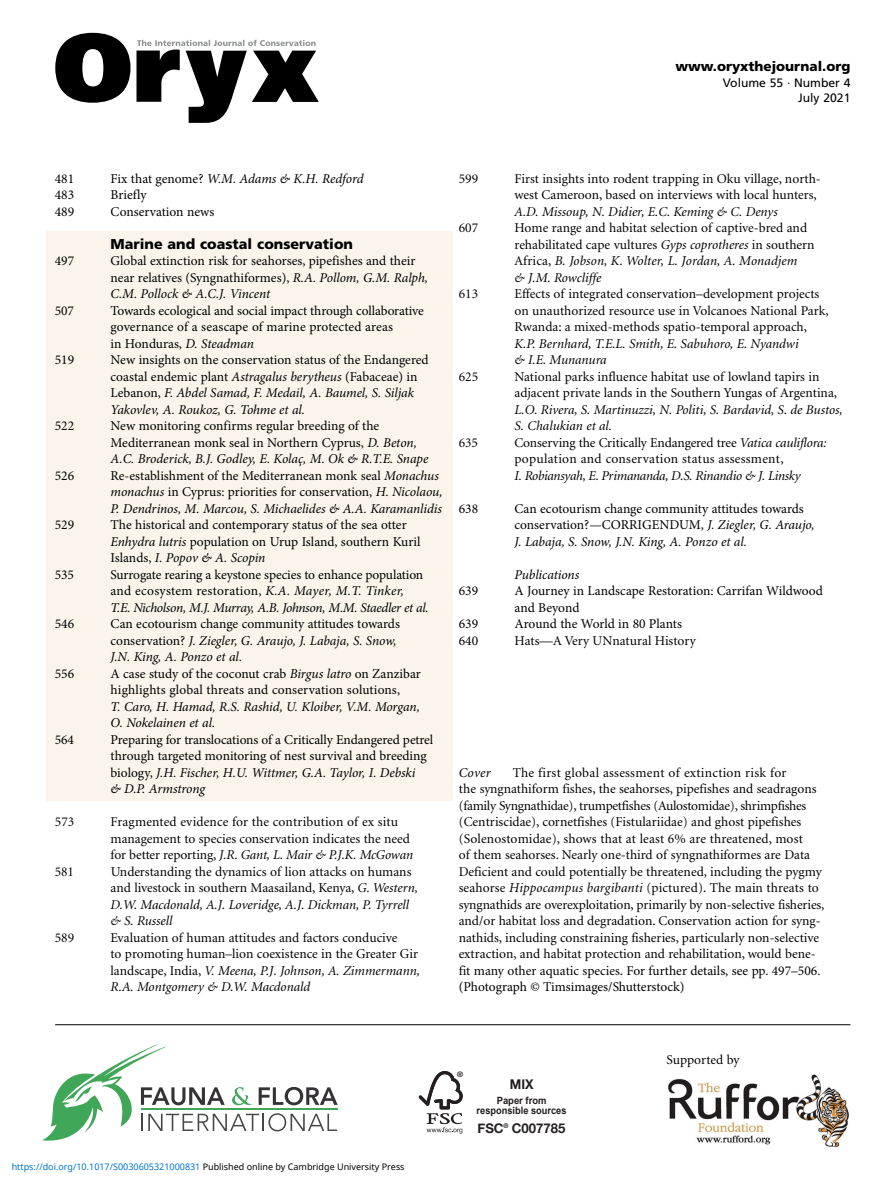
<style>
.page{position:relative;width:893px;height:1191px;background:#fff}
.page>*{position:absolute;margin:0;border:0;box-sizing:border-box;transform-origin:0 0}
.t1{font:900 14.25px "Frutiger";color:#000}
.t2{font:13.5px/16.5px "Minion";color:#000}
.t3{font:13.5px/16.5px "Minion Pro";color:#000}
.t4{font:italic 13.5px/16.5px "Minion Pro";letter-spacing:-.01em;color:#000}
.t5{font:italic 13.5px/16.5px "Minion";color:#000}
.t6{font:13.5px/16.5px "Minion";letter-spacing:.02em;color:#000}
.t7{font:italic 13.5px "Minion";letter-spacing:-.02em;color:#000}
.t8{font:900 13.5px "Frutiger";color:#000}
.t9{font:700 13.5px "Helvetica Neue";color:#231f20}
.t10{font:700 13.35px "Helvetica Neue";color:#231f20;scale:.95 1}
.t11{font:12.15px/14.5px "Frutiger";color:#000;text-align:right}
.t12{font:700 10.05px/9.9px "Arial";color:#231f20;text-align:center;scale:.95 1}
.t13{font:9px "Noto Sans";color:#0172cf}
.t14{font:700 7.5px "Helvetica Neue";color:#231f20}
.s1{font-style:normal}
.s2{font-style:italic}
.s3{font-family:"Minion"}
.s4{color:#000}
.s5{font-size:13.35px}
</style>
<div class="page">
<div style="left:46px;top:231px;width:407px;height:569px;background:#faf4eb"></div>
<hr style="left:55px;top:1024px;width:795px;height:1px;background:#000">
<svg style="left:55px;top:33px;width:75px;height:70px"></svg>
<svg style="left:136px;top:40px;width:183px;height:83px"></svg>
<svg style="left:42px;top:1044px;width:296px;height:97px"></svg>
<hr style="left:141px;top:1108px;width:197px;height:1px;background:#40a758">
<img style="left:668px;top:1074px;width:181px;height:74px">
<svg style="left:418px;top:1071px;width:45px;height:63px"></svg>
<p class="t8" style="left:675px;top:61px;width:177px">www.oryxthejournal.org</p>
<p class="t11" style="left:723px;top:77px;width:129px">Volume 55 · Number 4<br>July 2021</p>
<p class="t3" style="left:55px;top:171px;width:21px">481</p>
<p class="t4" style="left:111px;top:171px;width:255px"><span class="s1">Fix that genome?</span> W.M. Adams &amp; K.H. Redford</p>
<p class="t3" style="left:55px;top:188px;width:21px">483</p>
<p class="t3" style="left:111px;top:188px;width:38px">Briefly</p>
<p class="t3" style="left:55px;top:204px;width:21px">489</p>
<p class="t3" style="left:111px;top:204px;width:105px">Conservation news</p>
<p class="t1" style="left:111px;top:238px;width:244px">Marine and coastal conservation</p>
<p class="t3" style="left:55px;top:254px;width:21px">497</p>
<p class="t3" style="left:111px;top:254px;width:319px">Global extinction risk for seahorses, pipefishes and their near relatives (Syngnathiformes), <span class="s2">R.A. Pollom, G.M. Ralph,<br>C.M. Pollock &amp; A.C.J. Vincent</span></p>
<p class="t3" style="left:55px;top:303px;width:21px">507</p>
<p class="t3" style="left:111px;top:303px;width:315px">Towards ecological and social impact through collaborative governance of a seascape of marine protected areas<br>in Honduras, <span class="s2">D. Steadman</span></p>
<p class="t3" style="left:55px;top:353px;width:21px">519</p>
<p class="t3" style="left:111px;top:353px;width:320px">New insights on the conservation status of the Endangered coastal endemic plant <span class="s2">Astragalus berytheus</span> (Fabaceae) in Lebanon, <span class="s2">F. Abdel Samad, F. Medail, A. Baumel, S. Siljak Yakovlev, A. Roukoz, G. Tohme et al.</span></p>
<p class="t3" style="left:55px;top:419px;width:21px">522</p>
<p class="t3" style="left:111px;top:419px;width:319px">New monitoring confirms regular breeding of the<br>Mediterranean monk seal in Northern Cyprus, <span class="s2">D. Beton,<br>A.C. Broderick, B.J. Godley, E. Kolaç, M. Ok &amp; R.T.E. Snape</span></p>
<p class="t3" style="left:55px;top:468px;width:21px">526</p>
<p class="t4" style="left:111px;top:468px;width:334px"><span class="s1">Re-establishment of the Mediterranean monk seal</span> Monachus monachus <span class="s1">in Cyprus: priorities for conservation,</span> H. Nicolaou,<br>P. Dendrinos, M. Marcou, S. Michaelides &amp; A.A. Karamanlidis</p>
<p class="t3" style="left:55px;top:518px;width:21px">529</p>
<p class="t3" style="left:111px;top:518px;width:311px">The historical and contemporary status of the sea otter<br><span class="s2">Enhydra lutris</span> population on Urup Island, southern Kuril<br>Islands, <span class="s2">I. Popov &amp; A. Scopin</span></p>
<p class="t3" style="left:55px;top:567px;width:21px">535</p>
<p class="t3" style="left:111px;top:567px;width:320px">Surrogate rearing a keystone species to enhance population and ecosystem restoration, <span class="s2">K.A. Mayer, M.T. Tinker,<br>T.E. Nicholson, M.J. Murray, A.B. Johnson, M.M. Staedler et al.</span></p>
<p class="t3" style="left:55px;top:617px;width:21px">546</p>
<p class="t3" style="left:111px;top:617px;width:291px">Can ecotourism change community attitudes towards conservation? <span class="s2">J. Ziegler, G. Araujo, J. Labaja, S. Snow,<br>J.N. King, A. Ponzo et al.</span></p>
<p class="t3" style="left:55px;top:666px;width:21px">556</p>
<p class="t3" style="left:111px;top:666px;width:312px">A case study of the coconut crab <span class="s2">Birgus latro</span> on Zanzibar highlights global threats and conservation solutions,</p>
<p class="t4" style="left:111px;top:699px;width:311px">T. Caro, H. Hamad, R.S. Rashid, U. Kloiber, V.M. Morgan,<br>O. Nokelainen et al.</p>
<p class="t3" style="left:55px;top:732px;width:21px">564</p>
<p class="t3" style="left:111px;top:732px;width:324px">Preparing for translocations of a Critically Endangered petrel through targeted monitoring of nest survival and breeding biology, <span class="s2">J.H. Fischer, H.U. Wittmer, G.A. Taylor, I. Debski<br>&amp; D.P. Armstrong</span></p>
<p class="t2" style="left:55px;top:815px;width:21px">573</p>
<p class="t2" style="left:111px;top:815px;width:304px">Fragmented evidence for the contribution of ex situ management to species conservation indicates the need for better reporting, <span class="s2">J.R. Gant, L. Mair &amp; P.J.K. McGowan</span></p>
<p class="t2" style="left:55px;top:864px;width:21px">581</p>
<p class="t2" style="left:111px;top:864px;width:309px">Understanding the dynamics of lion attacks on humans and livestock in southern Maasailand, Kenya, <span class="s2">G. Western, D.W. Macdonald, A.J. Loveridge, A.J. Dickman, P. Tyrrell &amp; S. Russell</span></p>
<p class="t2" style="left:55px;top:930px;width:21px">589</p>
<p class="t2" style="left:111px;top:930px;width:311px">Evaluation of human attitudes and factors conducive<br>to promoting human–lion coexistence in the Greater Gir landscape, India, <span class="s2">V. Meena, P.J. Johnson, A. Zimmermann, R.A. Montgomery &amp; D.W. Macdonald</span></p>
<p class="t2" style="left:459px;top:171px;width:21px">599</p>
<p class="t2" style="left:514px;top:171px;width:308px">First insights into rodent trapping in Oku village, north&shy;west Cameroon, based on interviews with local hunters,</p>
<p class="t5" style="left:514px;top:204px;width:265px">A.D. Missoup, N. Didier, E.C. Keming &amp; C. Denys</p>
<p class="t2" style="left:459px;top:221px;width:21px">607</p>
<p class="t2" style="left:514px;top:221px;width:302px">Home range and habitat selection of captive-bred and rehabilitated cape vultures <span class="s2">Gyps coprotheres</span> in southern Africa, <span class="s2">B. Jobson, K. Wolter, L. Jordan, A. Monadjem<br>&amp; J.M. Rowcliffe</span></p>
<p class="t2" style="left:459px;top:287px;width:21px">613</p>
<p class="t2" style="left:514px;top:287px;width:316px">Effects of integrated conservation–development projects on unauthorized resource use in Volcanoes National Park,<br>Rwanda: a mixed-methods spatio-temporal approach,</p>
<p class="t5" style="left:514px;top:336px;width:286px">K.P. Bernhard, T.E.L. Smith, E. Sabuhoro, E. Nyandwi &amp; I.E. Munanura</p>
<p class="t2" style="left:459px;top:369px;width:21px">625</p>
<p class="t2" style="left:514px;top:369px;width:324px">National parks influence habitat use of lowland tapirs in adjacent private lands in the Southern Yungas of Argentina,</p>
<p class="t5" style="left:514px;top:402px;width:330px">L.O. Rivera, S. Martinuzzi, N. Politi, S. Bardavid, S. de Bustos,<br>S. Chalukian et al.</p>
<p class="t2" style="left:459px;top:435px;width:21px">635</p>
<p class="t6" style="left:514px;top:435px;width:314px">Conserving the Critically Endangered tree <span class="s2">Vatica cauliflora: </span>population and conservation status assessment,</p>
<p class="t7" style="left:514px;top:470px;width:288px">I. Robiansyah, E. Primananda, D.S. Rinandio &amp; J. Linsky</p>
<p class="t3" style="left:459px;top:501px;width:21px">638</p>
<p class="t3" style="left:514px;top:501px;width:302px">Can ecotourism change community attitudes towards conservation?—CORRIGENDUM, <span class="s2">J. Ziegler, G. Araujo,<br>J. Labaja, S. Snow, J.N. King, A. Ponzo et al.</span></p>
<p class="t4" style="left:514px;top:567px;width:66px">Publications</p>
<p class="t3" style="left:459px;top:584px;width:21px">639</p>
<p class="t3" style="left:514px;top:584px;width:310px">A Journey in Landscape Restoration: Carrifan Wildwood and Beyond</p>
<p class="t3" style="left:459px;top:617px;width:21px">639</p>
<p class="t3" style="left:514px;top:617px;width:169px">Around the World in 80 Plants</p>
<p class="t3" style="left:459px;top:633px;width:21px">640</p>
<p class="t2" style="left:514px;top:633px;width:183px">Hats—A Very UNnatural History</p>
<p class="t2" style="left:459px;top:765px;width:367px;text-indent:54px">The first global assessment of extinction risk for<br>the syngnathiform fishes, the seahorses, pipefishes and seadragons (family Syngnathidae), trumpetfishes (Aulostomidae), shrimpfishes (Centriscidae), cornetfishes (Fistulariidae) and ghost pipefishes (Solenostomidae), shows that at least 6% are threatened, most<br>of them seahorses. Nearly one-third of syngnathiformes are Data Deficient and could potentially be threatened, including the pygmy seahorse <span class="s2">Hippocampus bargibanti</span> (pictured). The main threats to syngnathids are overexploitation, primarily by non-selective fisheries, and/or habitat loss and degradation. Conservation action for syng&shy;nathids, including constraining fisheries, particularly non-selective extraction, and habitat protection and rehabilitation, would bene-</p>
<p class="t3" style="left:459px;top:963px;width:363px"><span class="s3">fit many other aquatic species.</span> For further details, see pp. 497<span class="s3">–</span>506. (Photograph © Timsimages/Shutterstock)</p>
<p class="t4" style="left:459px;top:765px;width:34px">Cover</p>
<p class="t13" style="left:12px;top:1160px;width:394px">https://doi.org/10.1017/S0030605321000831 <span class="s4">Published online by Cambridge University Press</span></p>
<p class="t14" style="left:457px;top:1069px;width:7px">®</p>
<p class="t10" style="left:510px;top:1076px;width:26px">MIX</p>
<p class="t12" style="left:477px;top:1095px;width:96px">Paper from responsible sources</p>
<p class="t9" style="left:477px;top:1119px;width:89px"><span class="s5">FSC</span><sup>®</sup> C007785</p>
<p class="t2" style="left:666px;top:1052px;width:75px">Supported by</p>
</div>
